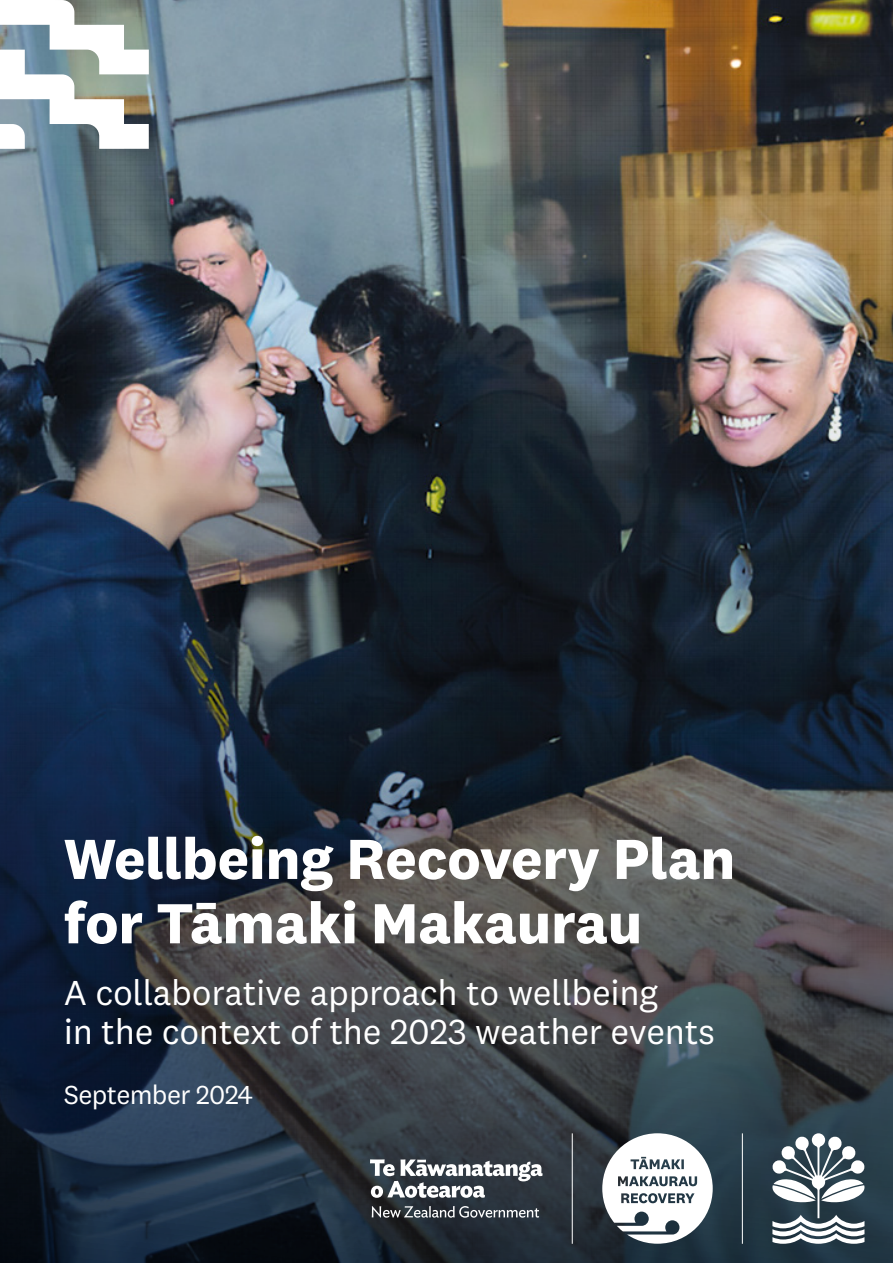
<style>
.page{position:relative;width:893px;height:1263px;background:#fff}
.page>*{position:absolute;margin:0;border:0;box-sizing:border-box;transform-origin:0 0}
.t1{font:700 58.5px/64.3px "National 2";color:#fff}
.t2{font:36px/39.6px "National 2";letter-spacing:-.01em;color:#fff}
.t3{font:27px "National 2";letter-spacing:-.025em;color:#fff}
</style>
<div class="page">
<img style="left:0;top:0;width:893px;height:1263px">
<svg style="left:772px;top:1133px;width:93px;height:111px"></svg>
<svg style="left:370px;top:1159px;width:173px;height:39px"></svg>
<svg style="left:372px;top:1206px;width:167px;height:12px"></svg>
<hr style="left:742px;top:1133px;width:1px;height:111px;background:#fff">
<hr style="left:572px;top:1133px;width:1px;height:111px;background:#fff">
<svg style="left:602px;top:1133px;width:111px;height:111px"></svg>
<svg style="left:0;top:0;width:149px;height:149px"></svg>
<p class="t1" style="left:64px;top:826px;width:673px">Wellbeing Recovery Plan for Tāmaki Makaurau</p>
<p class="t2" style="left:64px;top:972px;width:653px">A collaborative approach to wellbeing<br>in the context of the 2023 weather events</p>
<p class="t3" style="left:64px;top:1078px;width:191px">September 2024</p>
</div>
